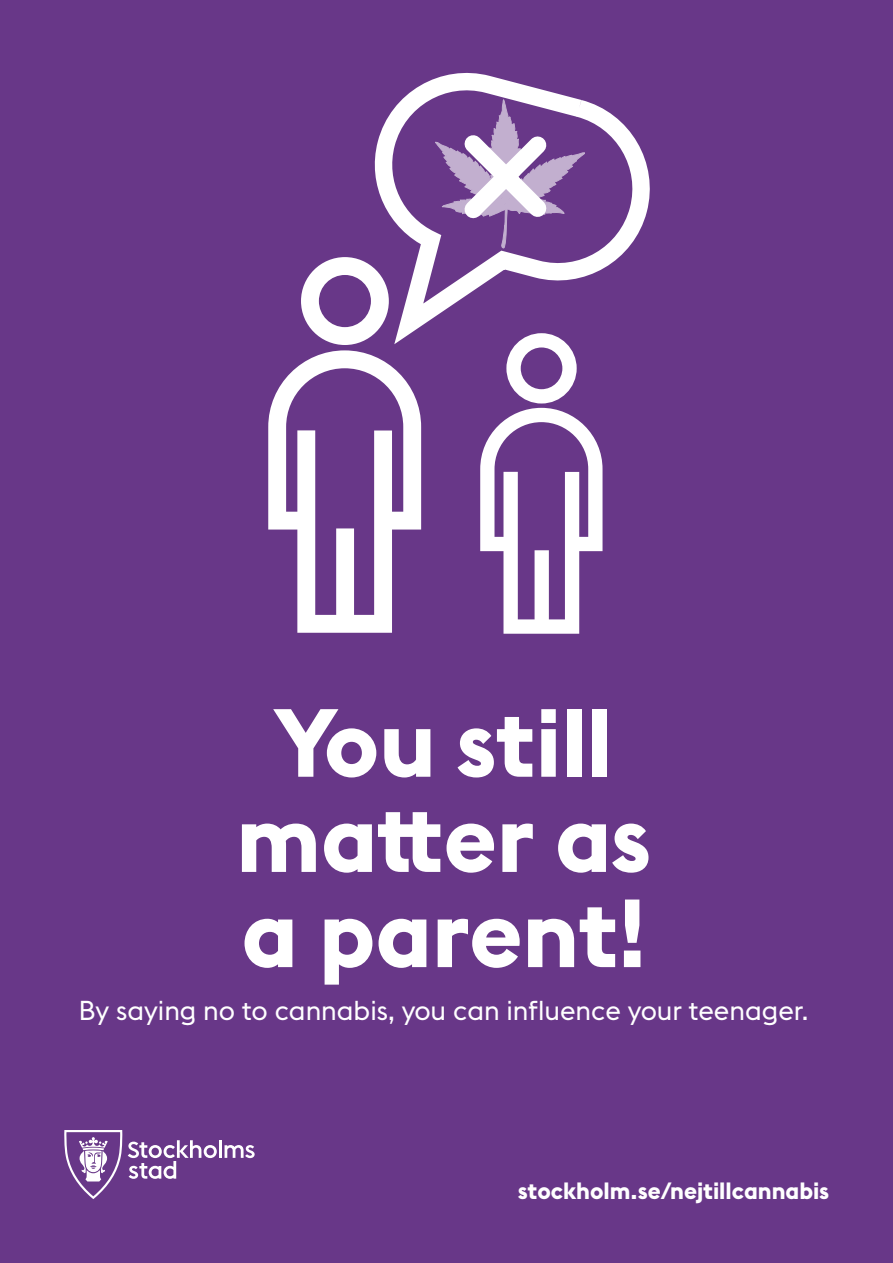
<style>
.page{position:relative;width:893px;height:1263px;background:#683788}
.page>*{position:absolute;margin:0;border:0;box-sizing:border-box;transform-origin:0 0}
.t1{font:700 95.25px/95.1px "Stockholm Type Display";color:#fff;text-align:center}
.t2{font:27px "Stockholm Type Display";color:#fff}
.t3{font:700 23.25px "Stockholm Type";color:#fff}
</style>
<div class="page">
<hr style="left:219px;top:1140px;width:3px;height:18px;background:#fff">
<svg style="left:225px;top:1145px;width:30px;height:13px"></svg>
<svg style="left:64px;top:1130px;width:153px;height:69px"></svg>
<svg style="left:374px;top:72px;width:276px;height:254px"></svg>
<svg style="left:435px;top:100px;width:150px;height:148px"></svg>
<svg style="left:268px;top:257px;width:153px;height:376px"></svg>
<svg style="left:480px;top:333px;width:122px;height:301px"></svg>
<h1 class="t1" style="left:236px;top:691px;width:416px">You still matter as a parent!</h1>
<p class="t2" style="left:79px;top:992px;width:731px">By saying no to cannabis, you can influence your teenager.</p>
<p class="t3" style="left:518px;top:1174px;width:312px">stockholm.se/nejtillcannabis</p>
</div>
